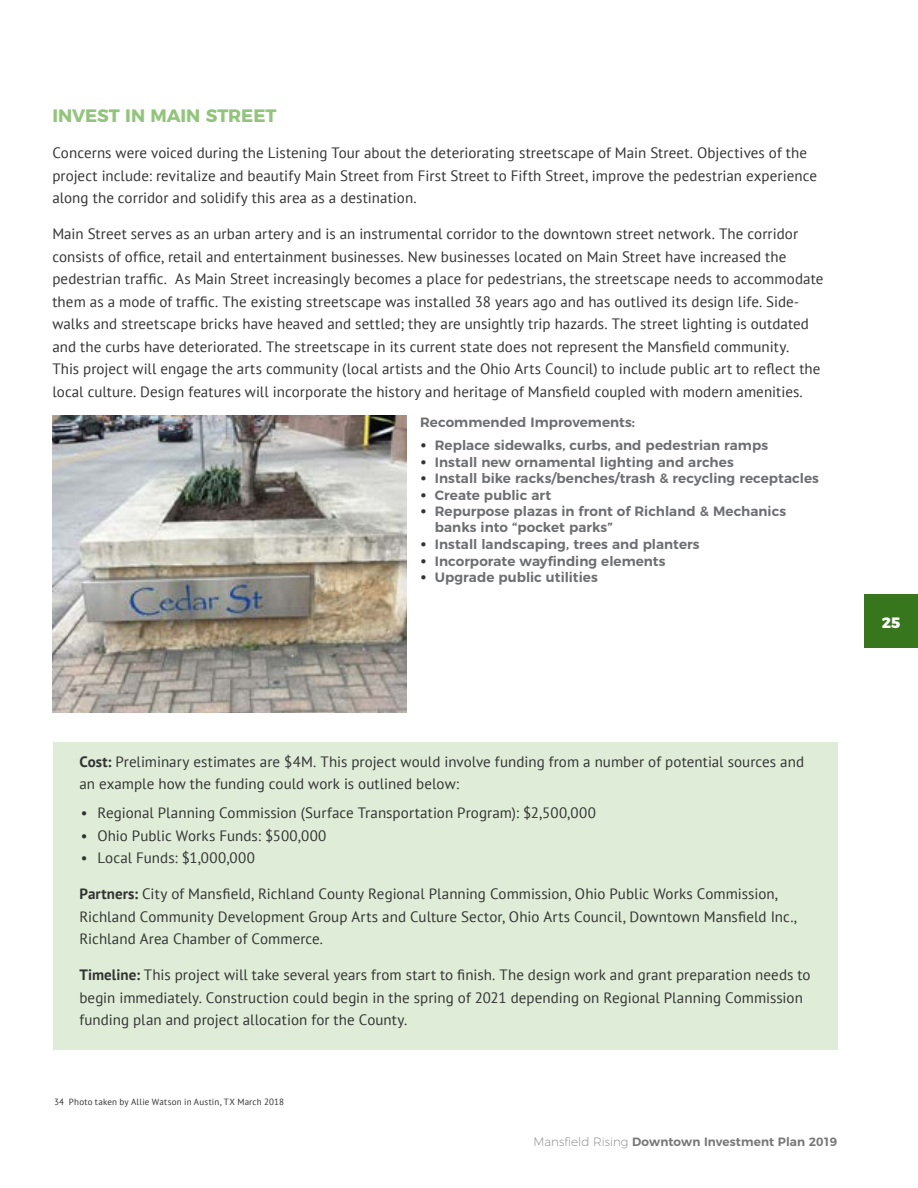
<style>
.page{position:relative;width:918px;height:1188px;background:#fff}
.page>*{position:absolute;margin:0;border:0;box-sizing:border-box;transform-origin:0 0}
.t1{font:700 18px "Montserrat";letter-spacing:-.005em;color:#93c47d}
.t2{font:15px/22.5px "PT Sans";letter-spacing:.005em;color:#333}
.t3{font:800 15px "Montserrat";color:#fff}
.t4{font:600 13.5px/16.5px "Montserrat";letter-spacing:.005em;color:#6d6e71}
.t5{font:600 12px "Montserrat";letter-spacing:.005em;color:#777}
.t6{font:9px "PT Sans";letter-spacing:.025em;color:#333}
.s1{font-family:"PT Sans";font-weight:400;font-size:15px;color:#333}
.s2{font-weight:700}
.s3{font-weight:200}
</style>
<div class="page">
<div style="left:864px;top:594px;width:54px;height:54px;background:#38761d"></div>
<div style="left:53px;top:742px;width:785px;height:307px;background:#dfedd8"></div>
<img style="left:52px;top:416px;width:355px;height:297px">
<p class="t1" style="left:52px;top:101px;width:226px">INVEST IN MAIN STREET</p>
<p class="t2" style="left:52px;top:141px;width:766px">Concerns were voiced during the Listening Tour about the deteriorating streetscape of Main Street. Objectives of the project include: revitalize and beautify Main Street from First Street to Fifth Street, improve the pedestrian experience along the corridor and solidify this area as a destination.</p>
<p class="t2" style="left:52px;top:222px;width:773px">Main Street serves as an urban artery and is an instrumental corridor to the downtown street network. The corridor consists of office, retail and entertainment businesses. New businesses located on Main Street have increased the pedestrian traffic. As Main Street increasingly becomes a place for pedestrians, the streetscape needs to accommodate them as a mode of traffic. The existing streetscape was installed 38 years ago and has outlived its design life. Side&shy;walks and streetscape bricks have heaved and settled; they are unsightly trip hazards. The street lighting is outdated and the curbs have deteriorated. The streetscape in its current state does not represent the Mansfield community.<br>This project will engage the arts community (local artists and the Ohio Arts Council) to include public art to reflect the local culture. Design features will incorporate the history and heritage of Mansfield coupled with modern amenities.</p>
<p class="t4" style="left:420px;top:413px;width:216px">Recommended Improvements:</p>
<p class="t4" style="left:420px;top:436px;width:349px"><span class="s1">•</span> Replace sidewalks, curbs, and pedestrian ramps</p>
<p class="t4" style="left:420px;top:452px;width:315px"><span class="s1">•</span> Install new ornamental lighting and arches</p>
<p class="t4" style="left:420px;top:469px;width:400px"><span class="s1">•</span> Install bike racks/benches/trash &amp; recycling receptacles</p>
<p class="t4" style="left:420px;top:485px;width:133px"><span class="s1">•</span> Create public art</p>
<p class="t4" style="left:435px;top:502px;width:353px;text-indent:-15px"><span class="s1">•</span> Repurpose plazas in front of Richland &amp; Mechanics banks into “pocket parks”</p>
<p class="t4" style="left:420px;top:535px;width:281px"><span class="s1">•</span> Install landscaping, trees and planters</p>
<p class="t4" style="left:420px;top:551px;width:247px"><span class="s1">•</span> Incorporate wayfinding elements</p>
<p class="t4" style="left:420px;top:568px;width:179px"><span class="s1">•</span> Upgrade public utilities</p>
<p class="t3" style="left:882px;top:610px;width:20px">25</p>
<p class="t2" style="left:79px;top:750px;width:726px"><span class="s2">Cost:</span> Preliminary estimates are $4M. This project would involve funding from a number of potential sources and an example how the funding could work is outlined below:</p>
<p class="t2" style="left:81px;top:801px;width:517px">• Regional Planning Commission (Surface Transportation Program): $2,500,000</p>
<p class="t2" style="left:81px;top:824px;width:247px">• Ohio Public Works Funds: $500,000</p>
<p class="t2" style="left:81px;top:846px;width:176px">• Local Funds: $1,000,000</p>
<p class="t2" style="left:79px;top:882px;width:719px"><span class="s2">Partners:</span> City of Mansfield, Richland County Regional Planning Commission, Ohio Public Works Commission,<br>Richland Community Development Group Arts and Culture Sector, Ohio Arts Council, Downtown Mansfield Inc.,<br>Richland Area Chamber of Commerce.</p>
<p class="t2" style="left:79px;top:963px;width:733px"><span class="s2">Timeline:</span> This project will take several years from start to finish. The design work and grant preparation needs to begin immediately. Construction could begin in the spring of 2021 depending on Regional Planning Commission funding plan and project allocation for the County.</p>
<p class="t6" style="left:54px;top:1096px;width:232px">34 Photo taken by Allie Watson in Austin, TX March 2018</p>
<p class="t5" style="left:534px;top:1132px;width:305px"><span class="s3">Mansfield Rising</span> Downtown Investment Plan 2019</p>
</div>
